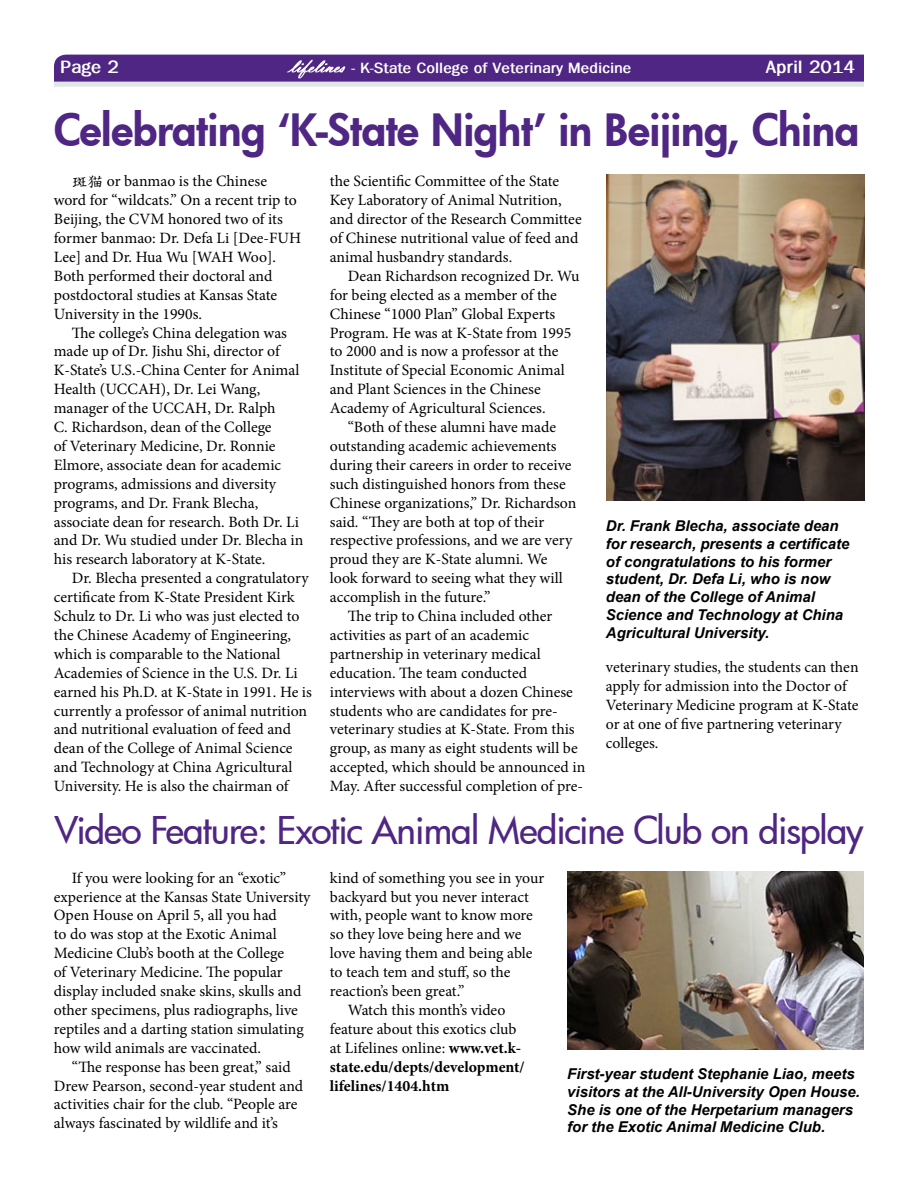
<style>
.page{position:relative;width:918px;height:1188px;background:#fff}
.page>*{position:absolute;margin:0;border:0;box-sizing:border-box;transform-origin:0 0}
.t1{font:800 43.5px "Futura";letter-spacing:-.01em;color:#4f2683}
.t2{font:500 37.35px "Futura";letter-spacing:-.03em;color:#4f2683}
.t3{font:700 18px "Franklin Gothic";color:#fff}
.t4{font:15.75px/18.9px "Minion Pro";color:#000}
.t5{font:700 15.75px "Minion Pro";color:#000}
.t6{font:700 15px "Franklin Gothic";color:#fff}
.t7{font:italic 700 14.85px/17.9px "Arial";color:#000}
.s1{font-family:"Vladimir Script";font-weight:400;font-size:22.5px;color:#4f2683}
.s2{font-family:"DF Kai Shu SB Estd BF"}
.s3{font-weight:700}
</style>
<div class="page">
<img style="left:606px;top:175px;width:259px;height:326px">
<div style="left:54px;top:81px;width:810px;height:6px;background:#e1e6e8"></div>
<div style="left:54px;top:55px;width:810px;height:27px;background:#4f2683"></div>
<img style="left:290px;top:60px;width:21px;height:12px">
<img style="left:567px;top:871px;width:297px;height:179px">
<p class="t3" style="left:60px;top:57px;width:60px">Page 2</p>
<p class="t6" style="left:287px;top:59px;width:346px"><span class="s1">lifelines</span> - K-State College of Veterinary Medicine</p>
<p class="t3" style="left:766px;top:57px;width:91px">April 2014</p>
<h1 class="t1" style="left:54px;top:101px;width:807px">Celebrating ‘K-State Night’ in Beijing, China</h1>
<p class="t4" style="left:54px;top:172px;width:249px;text-indent:18px"><span class="s2">斑猫</span> or banmao is the Chinese word for “wildcats.” On a recent trip to<br>Beijing, the CVM honored two of its former banmao: Dr. Defa Li [Dee-FUH<br>Lee] and Dr. Hua Wu [WAH Woo].<br>Both performed their doctoral and postdoctoral studies at Kansas State<br>University in the 1990s.</p>
<p class="t4" style="left:54px;top:323px;width:251px;text-indent:18px">The college’s China delegation was made up of Dr. Jishu Shi, director of K-State’s U.S.-China Center for Animal Health (UCCAH), Dr. Lei Wang, manager of the UCCAH, Dr. Ralph<br>C. Richardson, dean of the College<br>of Veterinary Medicine, Dr. Ronnie Elmore, associate dean for academic programs, admissions and diversity programs, and Dr. Frank Blecha, associate dean for research. Both Dr. Li and Dr. Wu studied under Dr. Blecha in his research laboratory at K-State.</p>
<p class="t4" style="left:54px;top:569px;width:260px;text-indent:18px">Dr. Blecha presented a congratulatory certificate from K-State President Kirk Schulz to Dr. Li who was just elected to the Chinese Academy of Engineering, which is comparable to the National Academies of Science in the U.S. Dr. Li earned his Ph.D. at K-State in 1991. He is currently a professor of animal nutrition and nutritional evaluation of feed and dean of the College of Animal Science and Technology at China Agricultural University. He is also the chairman of</p>
<p class="t4" style="left:330px;top:172px;width:253px">the Scientific Committee of the State Key Laboratory of Animal Nutrition, and director of the Research Committee of Chinese nutritional value of feed and animal husbandry standards.</p>
<p class="t4" style="left:330px;top:266px;width:251px;text-indent:18px">Dean Richardson recognized Dr. Wu for being elected as a member of the Chinese “1000 Plan” Global Experts Program. He was at K-State from 1995 to 2000 and is now a professor at the Institute of Special Economic Animal and Plant Sciences in the Chinese Academy of Agricultural Sciences.</p>
<p class="t4" style="left:348px;top:418px;width:210px">“Both of these alumni have made</p>
<p class="t4" style="left:330px;top:437px;width:228px">outstanding academic achievements</p>
<p class="t4" style="left:330px;top:455px;width:243px">during their careers in order to receive</p>
<p class="t4" style="left:330px;top:474px;width:238px">such distinguished honors from these</p>
<p class="t4" style="left:330px;top:493px;width:248px">Chinese organizations,” Dr. Richardson</p>
<p class="t4" style="left:330px;top:512px;width:216px">said. “They are both at top of their</p>
<p class="t4" style="left:330px;top:531px;width:244px">respective professions, and we are very</p>
<p class="t4" style="left:330px;top:550px;width:219px">proud they are K-State alumni. We</p>
<p class="t4" style="left:330px;top:569px;width:234px">look forward to seeing what they will</p>
<p class="t4" style="left:330px;top:588px;width:162px">accomplish in the future.”</p>
<p class="t4" style="left:348px;top:607px;width:206px">The trip to China included other</p>
<p class="t4" style="left:330px;top:626px;width:201px">activities as part of an academic</p>
<p class="t4" style="left:330px;top:644px;width:213px">partnership in veterinary medical</p>
<p class="t4" style="left:330px;top:663px;width:199px">education. The team conducted</p>
<p class="t4" style="left:330px;top:682px;width:245px">interviews with about a dozen Chinese</p>
<p class="t4" style="left:330px;top:701px;width:229px">students who are candidates for pre-</p>
<p class="t4" style="left:330px;top:720px;width:246px">veterinary studies at K-State. From this</p>
<p class="t4" style="left:330px;top:739px;width:249px">group, as many as eight students will be</p>
<p class="t4" style="left:330px;top:758px;width:257px">accepted, which should be announced in</p>
<p class="t4" style="left:330px;top:777px;width:255px">May. After successful completion of pre-</p>
<p class="t7" style="left:606px;top:517px;width:245px">Dr. Frank Blecha, associate dean for research, presents a certificate of congratulations to his former student, Dr. Defa Li, who is now dean of the College of Animal<br>Science and Technology at China<br>Agricultural University.</p>
<p class="t4" style="left:606px;top:658px;width:254px">veterinary studies, the students can then apply for admission into the Doctor of Veterinary Medicine program at K-State or at one of five partnering veterinary colleges.</p>
<h2 class="t2" style="left:54px;top:805px;width:811px">Video Feature: Exotic Animal Medicine Club on display</h2>
<p class="t4" style="left:54px;top:868px;width:258px;text-indent:18px">If you were looking for an “exotic” experience at the Kansas State University Open House on April 5, all you had<br>to do was stop at the Exotic Animal Medicine Club’s booth at the College<br>of Veterinary Medicine. The popular display included snake skins, skulls and other specimens, plus radiographs, live reptiles and a darting station simulating how wild animals are vaccinated.</p>
<p class="t4" style="left:54px;top:1057px;width:251px;text-indent:18px">“The response has been great,” said Drew Pearson, second-year student and activities chair for the club. “People are always fascinated by wildlife and it’s</p>
<p class="t4" style="left:330px;top:868px;width:216px">kind of something you see in your</p>
<p class="t4" style="left:330px;top:887px;width:201px">backyard but you never interact</p>
<p class="t4" style="left:330px;top:906px;width:204px">with, people want to know more</p>
<p class="t4" style="left:330px;top:925px;width:193px">so they love being here and we</p>
<p class="t4" style="left:330px;top:944px;width:204px">love having them and being able</p>
<p class="t4" style="left:330px;top:963px;width:182px">to teach tem and stuff, so the</p>
<p class="t4" style="left:330px;top:982px;width:136px">reaction’s been great.”</p>
<p class="t4" style="left:348px;top:1001px;width:159px">Watch this month’s video</p>
<p class="t4" style="left:330px;top:1019px;width:188px">feature about this exotics club</p>
<p class="t4" style="left:330px;top:1038px;width:193px">at Lifelines online: <span class="s3">www.vet.k-</span></p>
<p class="t5" style="left:330px;top:1056px;width:196px">state.edu/depts/development/</p>
<p class="t5" style="left:330px;top:1074px;width:121px">lifelines/1404.htm</p>
<p class="t7" style="left:567px;top:1065px;width:294px">First-year student Stephanie Liao, meets visitors at the All-University Open House.<br>She is one of the Herpetarium managers for the Exotic Animal Medicine Club.</p>
</div>
